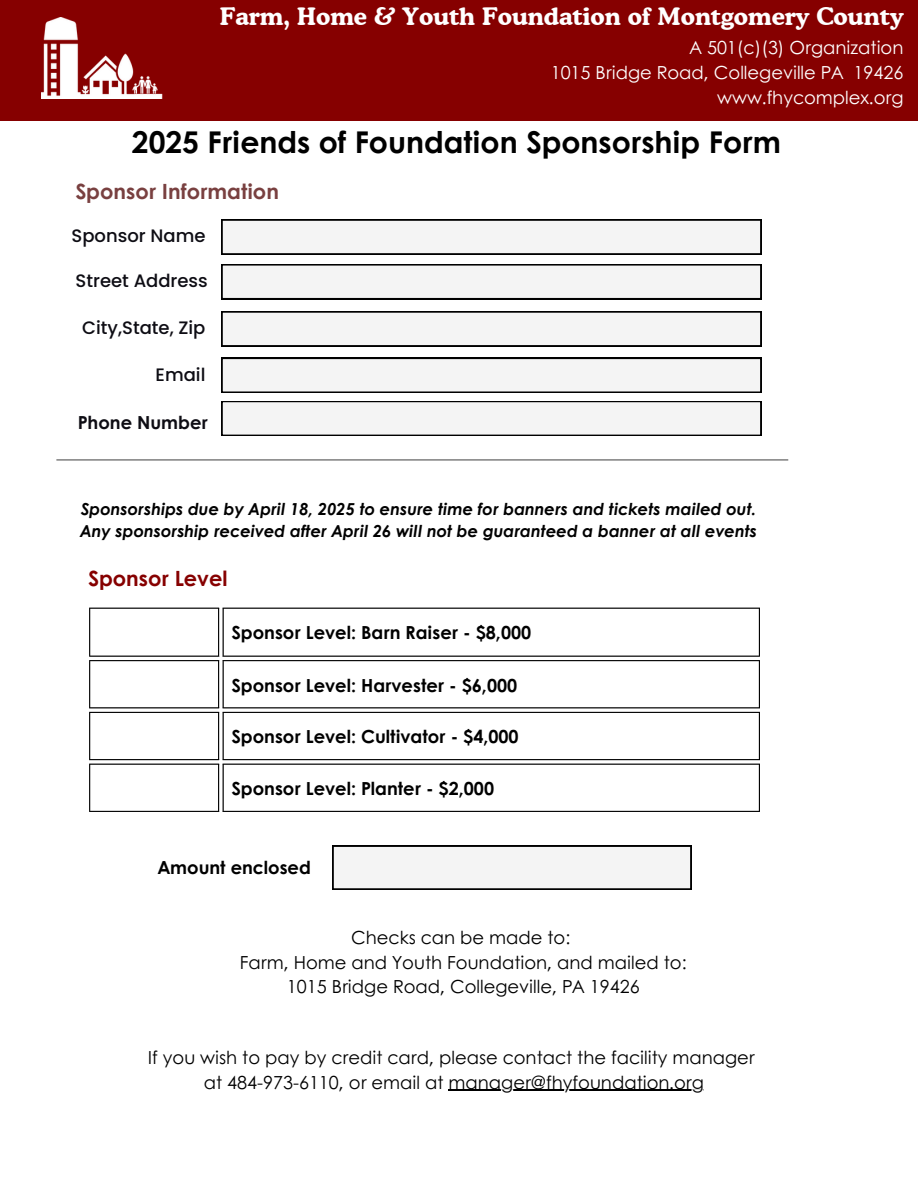
<style>
.page{position:relative;width:918px;height:1188px;background:#fff}
.page>*{position:absolute;margin:0;border:0;box-sizing:border-box;transform-origin:0 0}
.t1{font:700 30px "Century Gothic";color:#000}
.t2{font:700 24px "Cooper BT";color:#fff}
.t3{font:700 21px "Century Gothic";color:#794040}
.t4{font:700 21px "Century Gothic";color:#860000}
.t5{font:18px "Century Gothic";color:#000}
.t6{font:700 18px "Century Gothic";color:#000}
.t7{font:18px "Century Gothic";color:#fff}
.t8{font:500 18px "Poppins";color:#0e0d14}
.t9{font:700 18px "Century Gothic";color:#0e0d14}
.t10{font:italic 700 16.5px/22.5px "Century Gothic";color:#000}
</style>
<div class="page">
<hr style="left:56px;top:459px;width:732px;height:1px;background:#545454">
<svg style="left:89px;top:608px;width:671px;height:204px"></svg>
<hr style="left:89px;top:609px;width:1px;height:47px;background:#000">
<hr style="left:218px;top:609px;width:1px;height:47px;background:#000">
<hr style="left:89px;top:608px;width:130px;height:1px;background:#000">
<hr style="left:89px;top:656px;width:130px;height:1px;background:#000">
<hr style="left:223px;top:609px;width:1px;height:47px;background:#000">
<hr style="left:759px;top:609px;width:1px;height:47px;background:#000">
<hr style="left:223px;top:608px;width:537px;height:1px;background:#000">
<hr style="left:223px;top:656px;width:537px;height:1px;background:#000">
<hr style="left:89px;top:661px;width:1px;height:46px;background:#000">
<hr style="left:218px;top:661px;width:1px;height:46px;background:#000">
<hr style="left:89px;top:660px;width:130px;height:1px;background:#000">
<hr style="left:89px;top:707px;width:130px;height:1px;background:#000">
<hr style="left:223px;top:661px;width:1px;height:46px;background:#000">
<hr style="left:759px;top:661px;width:1px;height:46px;background:#000">
<hr style="left:223px;top:660px;width:537px;height:1px;background:#000">
<hr style="left:223px;top:707px;width:537px;height:1px;background:#000">
<hr style="left:89px;top:713px;width:1px;height:46px;background:#000">
<hr style="left:218px;top:713px;width:1px;height:46px;background:#000">
<hr style="left:89px;top:712px;width:130px;height:1px;background:#000">
<hr style="left:89px;top:759px;width:130px;height:1px;background:#000">
<hr style="left:223px;top:713px;width:1px;height:46px;background:#000">
<hr style="left:759px;top:713px;width:1px;height:46px;background:#000">
<hr style="left:223px;top:712px;width:537px;height:1px;background:#000">
<hr style="left:223px;top:759px;width:537px;height:1px;background:#000">
<hr style="left:89px;top:765px;width:1px;height:46px;background:#000">
<hr style="left:218px;top:765px;width:1px;height:46px;background:#000">
<hr style="left:89px;top:764px;width:130px;height:1px;background:#000">
<hr style="left:89px;top:811px;width:130px;height:1px;background:#000">
<hr style="left:223px;top:765px;width:1px;height:46px;background:#000">
<hr style="left:759px;top:765px;width:1px;height:46px;background:#000">
<hr style="left:223px;top:764px;width:537px;height:1px;background:#000">
<hr style="left:223px;top:811px;width:537px;height:1px;background:#000">
<div style="left:222px;top:220px;width:539px;height:34px;background:#f4f4f4"></div>
<svg style="left:222px;top:264px;width:539px;height:35px"></svg>
<div style="left:222px;top:312px;width:539px;height:34px;background:#f4f4f4"></div>
<svg style="left:222px;top:358px;width:539px;height:35px"></svg>
<svg style="left:222px;top:401px;width:539px;height:35px"></svg>
<div style="left:333px;top:846px;width:358px;height:43px;background:#f4f4f4"></div>
<hr style="left:449px;top:1090px;width:255px;height:1px;background:#000">
<div style="left:0;top:0;width:918px;height:120px;background:#860000"></div>
<img style="left:42px;top:18px;width:121px;height:81px">
<p class="t2" style="left:220px;top:2px;width:685px">Farm, Home &amp; Youth Foundation of Montgomery County</p>
<p class="t7" style="left:690px;top:34px;width:215px">A 501(c)(3) Organization</p>
<p class="t7" style="left:551px;top:59px;width:354px">1015 Bridge Road, Collegeville PA 19426</p>
<p class="t7" style="left:717px;top:84px;width:188px">www.fhycomplex.org</p>
<h4 class="t1" style="left:132px;top:119px;width:651px">2025 Friends of Foundation Sponsorship Form</h4>
<p class="t3" style="left:75px;top:176px;width:205px">Sponsor Information</p>
<h1 class="t8" style="left:72px;top:223px;width:135px">Sponsor Name</h1>
<h3 class="t8" style="left:76px;top:268px;width:134px">Street Address</h3>
<h4 class="t8" style="left:82px;top:315px;width:125px">City,State, Zip</h4>
<h4 class="t8" style="left:156px;top:362px;width:51px">Email</h4>
<h4 class="t9" style="left:78px;top:409px;width:132px">Phone Number</h4>
<p class="t10" style="left:80px;top:497px;width:678px">Sponsorships due by April 18, 2025 to ensure time for banners and tickets mailed out.<br>Any sponsorship received after April 26 will not be guaranteed a banner at all events</p>
<h4 class="t4" style="left:88px;top:562px;width:141px">Sponsor Level</h4>
<h2 class="t6" style="left:232px;top:619px;width:301px">Sponsor Level: Barn Raiser - $8,000</h2>
<p class="t6" style="left:232px;top:671px;width:287px">Sponsor Level: Harvester - $6,000</p>
<p class="t6" style="left:232px;top:723px;width:289px">Sponsor Level: Cultivator - $4,000</p>
<p class="t6" style="left:232px;top:775px;width:264px">Sponsor Level: Planter - $2,000</p>
<h4 class="t6" style="left:158px;top:854px;width:155px">Amount enclosed</h4>
<p class="t5" style="left:351px;top:924px;width:221px">Checks can be made to:</p>
<h4 class="t5" style="left:240px;top:948px;width:448px">Farm, Home and Youth Foundation, and mailed to:</h4>
<h3 class="t5" style="left:287px;top:973px;width:354px">1015 Bridge Road, Collegeville, PA 19426</h3>
<p class="t5" style="left:148px;top:1044px;width:608px">If you wish to pay by credit card, please contact the facility manager</p>
<p class="t5" style="left:204px;top:1068px;width:502px">at 484-973-6110, or email at manager@fhyfoundation.org</p>
</div>
